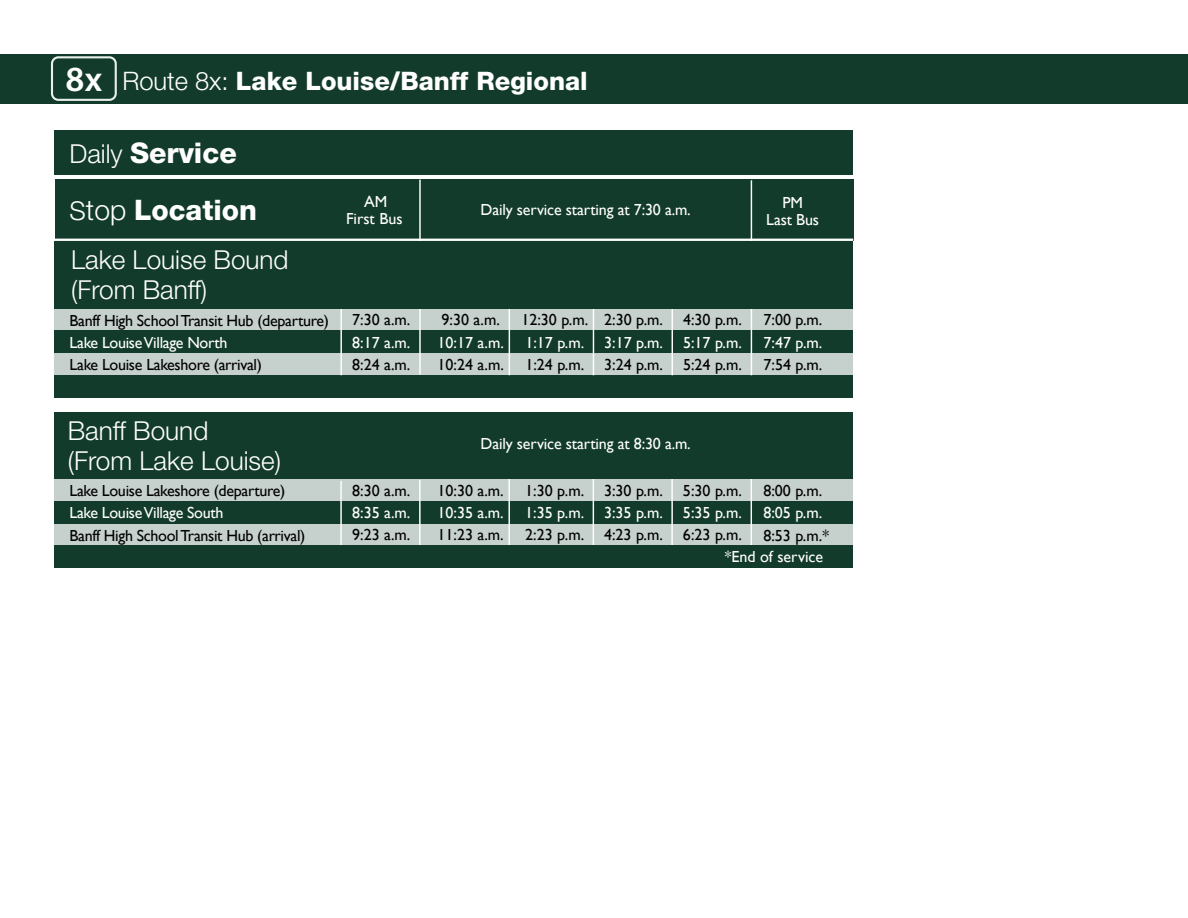
<style>
.page{position:relative;width:1188px;height:918px;background:#fff}
.page>*{position:absolute;margin:0;border:0;box-sizing:border-box;transform-origin:0 0}
.t1{font:800 28.5px "Helvetica Neue LT Std";color:#fff}
.t2{font:800 28.35px "Helvetica Neue LT Std";color:#fff}
.t3{font:300 26.1px/30.8px "Helvetica Neue LT Std";color:#fff}
.t4{font:800 25.5px "Helvetica Neue LT Std";color:#fff}
.t5{font:16.05px "Gill Sans";letter-spacing:-.02em;color:#000}
.t6{font:16.05px/16.5px "Gill Sans";letter-spacing:-.01em;color:#fff;text-align:center}
.s1{font-family:"Myriad Pro";font-weight:600;font-size:35.4px}
.s2{font-weight:300}
.s3{font-weight:300;font-size:26.1px}
.s4{font-weight:300;font-size:25.95px}
</style>
<div class="page">
<div style="left:54px;top:308px;width:799px;height:23px;background:#c6d0cc"></div>
<div style="left:54px;top:353px;width:799px;height:22px;background:#c6d0cc"></div>
<div style="left:54px;top:331px;width:799px;height:22px;background:#123b2b"></div>
<div style="left:54px;top:479px;width:799px;height:22px;background:#c6d0cc"></div>
<div style="left:54px;top:524px;width:799px;height:22px;background:#c6d0cc"></div>
<div style="left:54px;top:501px;width:798px;height:23px;background:#123b2b"></div>
<div style="left:54px;top:375px;width:798px;height:23px;background:#123b2b"></div>
<div style="left:1px;top:54px;width:1187px;height:49px;background:#123b2b"></div>
<div style="left:51px;top:56px;width:66px;height:45px;border:2px solid #e7f0e9;border-radius:6px"></div>
<div style="left:55px;top:180px;width:798px;height:61px;background:#123b2b"></div>
<div style="left:54px;top:130px;width:799px;height:45px;background:#123b2b"></div>
<hr style="left:419px;top:180px;width:2px;height:195px;background:#fff">
<hr style="left:54px;top:239px;width:799px;height:2px;background:#fff">
<hr style="left:509px;top:244px;width:1px;height:131px;background:#fff">
<hr style="left:593px;top:244px;width:1px;height:131px;background:#fff">
<hr style="left:419px;top:480px;width:2px;height:65px;background:#fff">
<hr style="left:508px;top:479px;width:2px;height:67px;background:#fff">
<hr style="left:593px;top:479px;width:1px;height:67px;background:#fff">
<div style="left:54px;top:412px;width:799px;height:67px;background:#123b2b"></div>
<hr style="left:340px;top:308px;width:2px;height:67px;background:#fff">
<hr style="left:340px;top:481px;width:2px;height:65px;background:#fff">
<hr style="left:672px;top:308px;width:1px;height:67px;background:#fff">
<hr style="left:671px;top:479px;width:2px;height:67px;background:#fff">
<hr style="left:751px;top:180px;width:1px;height:195px;background:#fff">
<hr style="left:751px;top:479px;width:1px;height:66px;background:#fff">
<div style="left:55px;top:241px;width:798px;height:67px;background:#123b2b"></div>
<div style="left:55px;top:545px;width:798px;height:22px;background:#123b2b"></div>
<h3 class="t4" style="left:65px;top:65px;width:524px"><span class="s1">8x</span> <span class="s2">Route 8x:</span> Lake Louise/Banff Regional</h3>
<h1 class="t1" style="left:69px;top:136px;width:169px"><span class="s3">Daily</span> Service</h1>
<p class="t6" style="left:346px;top:194px;width:58px">AM<br>First Bus</p>
<h2 class="t2" style="left:70px;top:193px;width:189px"><span class="s4">S</span><span class="s2">top</span> Location</h2>
<p class="t6" style="left:481px;top:202px;width:212px">Daily service starting at 7:30 a.m.</p>
<h3 class="t3" style="left:71px;top:243px;width:219px">Lake Louise Bound (From Banff)</h3>
<p class="t5" style="left:70px;top:311px;width:261px">Banff High School Transit Hub (departure)</p>
<p class="t6" style="left:70px;top:334px;width:159px">Lake Louise Village North</p>
<p class="t5" style="left:70px;top:355px;width:194px">Lake Louise Lakeshore (arrival)</p>
<h3 class="t3" style="left:68px;top:414px;width:215px">Banff Bound<br>(From Lake Louise)</h3>
<p class="t5" style="left:69px;top:481px;width:217px">Lake Louise Lakeshore (departure)</p>
<p class="t6" style="left:69px;top:505px;width:156px">Lake Louise Village South</p>
<p class="t5" style="left:69px;top:526px;width:237px">Banff High School Transit Hub (arrival)</p>
<p class="t5" style="left:352px;top:311px;width:60px">7:30 a.m.</p>
<p class="t6" style="left:352px;top:334px;width:60px">8:17 a.m.</p>
<p class="t5" style="left:352px;top:355px;width:60px">8:24 a.m.</p>
<p class="t5" style="left:352px;top:481px;width:60px">8:30 a.m.</p>
<p class="t6" style="left:352px;top:505px;width:60px">8:35 a.m.</p>
<p class="t5" style="left:352px;top:526px;width:60px">9:23 a.m.</p>
<p class="t5" style="left:442px;top:311px;width:60px">9:30 a.m.</p>
<p class="t6" style="left:438px;top:334px;width:68px">10:17 a.m.</p>
<p class="t5" style="left:438px;top:355px;width:68px">10:24 a.m.</p>
<p class="t5" style="left:521px;top:311px;width:68px">12:30 p.m.</p>
<p class="t6" style="left:525px;top:334px;width:60px">1:17 p.m.</p>
<p class="t5" style="left:525px;top:355px;width:60px">1:24 p.m.</p>
<p class="t5" style="left:604px;top:311px;width:60px">2:30 p.m.</p>
<p class="t6" style="left:604px;top:334px;width:60px">3:17 p.m.</p>
<p class="t5" style="left:604px;top:355px;width:60px">3:24 p.m.</p>
<p class="t5" style="left:683px;top:311px;width:60px">4:30 p.m.</p>
<p class="t6" style="left:683px;top:334px;width:60px">5:17 p.m.</p>
<p class="t5" style="left:683px;top:355px;width:60px">5:24 p.m.</p>
<p class="t6" style="left:481px;top:435px;width:212px">Daily service starting at 8:30 a.m.</p>
<p class="t5" style="left:438px;top:481px;width:68px">10:30 a.m.</p>
<p class="t6" style="left:438px;top:505px;width:68px">10:35 a.m.</p>
<p class="t5" style="left:438px;top:526px;width:68px">11:23 a.m.</p>
<p class="t5" style="left:525px;top:481px;width:60px">1:30 p.m.</p>
<p class="t6" style="left:525px;top:505px;width:60px">1:35 p.m.</p>
<p class="t5" style="left:525px;top:526px;width:60px">2:23 p.m.</p>
<p class="t5" style="left:604px;top:481px;width:60px">3:30 p.m.</p>
<p class="t6" style="left:604px;top:505px;width:60px">3:35 p.m.</p>
<p class="t5" style="left:604px;top:526px;width:60px">4:23 p.m.</p>
<p class="t5" style="left:683px;top:481px;width:60px">5:30 p.m.</p>
<p class="t6" style="left:683px;top:505px;width:60px">5:35 p.m.</p>
<p class="t5" style="left:683px;top:526px;width:60px">6:23 p.m.</p>
<p class="t6" style="left:766px;top:195px;width:54px">PM<br>Last Bus</p>
<p class="t5" style="left:764px;top:311px;width:60px">7:00 p.m.</p>
<p class="t6" style="left:764px;top:334px;width:60px">7:47 p.m.</p>
<p class="t5" style="left:764px;top:355px;width:60px">7:54 p.m.</p>
<p class="t5" style="left:763px;top:481px;width:60px">8:00 p.m.</p>
<p class="t6" style="left:763px;top:505px;width:60px">8:05 p.m.</p>
<p class="t5" style="left:763px;top:526px;width:67px">8:53 p.m.*</p>
<p class="t6" style="left:725px;top:548px;width:100px">*End of service</p>
</div>
